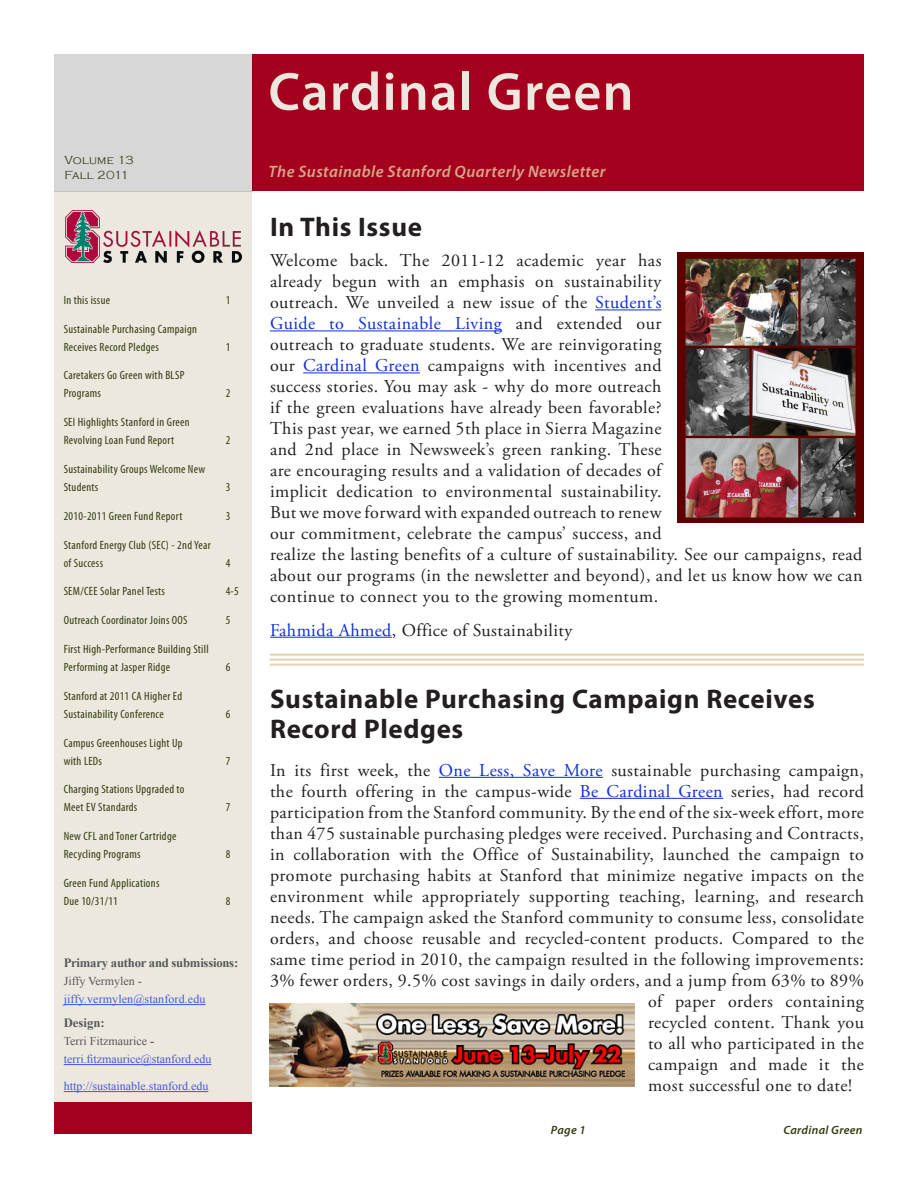
<style>
.page{position:relative;width:918px;height:1188px;background:#fff}
.page>*{position:absolute;margin:0;border:0;box-sizing:border-box;transform-origin:0 0}
.t1{font:600 54px "Myriad Pro";letter-spacing:.025em;color:#ede8dd}
.t2{font:700 27px/30px "Myriad Pro";letter-spacing:.025em;color:#231f20}
.t3{font:18px/21px "Adobe Garamond Pro";letter-spacing:.025em;color:#231f20}
.t4{font:italic 600 16.5px "Myriad Pro";letter-spacing:.025em;color:#d7a688}
.t5{font:700 12.75px "Times New Roman";letter-spacing:-.02em;color:#57585a}
.t6{font:condensed 12px/18px "Myriad Pro";letter-spacing:.025em;color:#323a10}
.t7{font:12px/18px "Times New Roman";color:#3f57e3}
.t8{font:italic 600 12px "Myriad Pro";letter-spacing:.025em;color:#323a10}
.t9{font:300 12px/14.4px "Copperplate Gothic";letter-spacing:.025em;color:#323a10}
.t10{font:12px "Times New Roman";color:#57585a}
.s1{color:#57585a}
.s2{font-weight:700;color:#57585a}
.s3{color:#0f2ddc}
</style>
<div class="page">
<div style="left:252px;top:54px;width:612px;height:137px;background:#a4001d"></div>
<div style="left:54px;top:192px;width:198px;height:942px;background:#ede8dd"></div>
<div style="left:54px;top:1102px;width:198px;height:32px;background:#a4001d"></div>
<div style="left:54px;top:54px;width:198px;height:138px;background:#d7d7d7"></div>
<hr style="left:64px;top:1004px;width:142px;height:1px;background:#3f57e3">
<hr style="left:64px;top:1064px;width:147px;height:1px;background:#3f57e3">
<hr style="left:64px;top:1091px;width:144px;height:1px;background:#3f57e3">
<hr style="left:595px;top:310px;width:67px;height:1px;background:#0f2ddc">
<hr style="left:270px;top:331px;width:232px;height:1px;background:#0f2ddc">
<hr style="left:303px;top:373px;width:117px;height:1px;background:#0f2ddc">
<hr style="left:270px;top:637px;width:122px;height:1px;background:#0f2ddc">
<hr style="left:270px;top:654px;width:594px;height:2px;background:#e7d2ac">
<hr style="left:270px;top:659px;width:594px;height:2px;background:#e7d2ac">
<hr style="left:270px;top:664px;width:594px;height:2px;background:#e7d2ac">
<hr style="left:439px;top:777px;width:164px;height:1px;background:#0f2ddc">
<hr style="left:580px;top:798px;width:143px;height:1px;background:#0f2ddc">
<img style="left:66px;top:210px;width:175px;height:52px">
<img style="left:677px;top:253px;width:187px;height:270px">
<img style="left:270px;top:1003px;width:364px;height:83px">
<p class="t9" style="left:64px;top:153px;width:71px">Volume 13<br>Fall 2011</p>
<p class="t6" style="left:64px;top:291px;width:48px">In this issue</p>
<p class="t6" style="left:226px;top:291px;width:6px">1</p>
<p class="t6" style="left:64px;top:319px;width:135px">Sustainable Purchasing Campaign<br>Receives Record Pledges</p>
<p class="t6" style="left:226px;top:337px;width:6px">1</p>
<p class="t6" style="left:64px;top:366px;width:122px">Caretakers Go Green with BLSP<br>Programs</p>
<p class="t6" style="left:64px;top:413px;width:127px">SEI Highlights Stanford in Green<br>Revolving Loan Fund Report</p>
<p class="t6" style="left:64px;top:460px;width:143px">Sustainability Groups Welcome New<br>Students</p>
<p class="t6" style="left:226px;top:384px;width:6px">2</p>
<p class="t6" style="left:226px;top:431px;width:6px">2</p>
<p class="t6" style="left:226px;top:478px;width:6px">3</p>
<p class="t6" style="left:64px;top:507px;width:120px">2010-2011 Green Fund Report</p>
<p class="t6" style="left:226px;top:507px;width:6px">3</p>
<p class="t6" style="left:64px;top:535px;width:149px">Stanford Energy Club (SEC) - 2nd Year of Success</p>
<p class="t6" style="left:226px;top:553px;width:6px">4</p>
<p class="t6" style="left:64px;top:582px;width:103px">SEM/CEE Solar Panel Tests</p>
<p class="t6" style="left:226px;top:582px;width:15px">4-5</p>
<p class="t6" style="left:64px;top:611px;width:125px">Outreach Coordinator Joins OOS</p>
<p class="t6" style="left:226px;top:611px;width:6px">5</p>
<p class="t6" style="left:64px;top:640px;width:146px">First High-Performance Building Still<br>Performing at Jasper Ridge</p>
<p class="t6" style="left:226px;top:658px;width:6px">6</p>
<p class="t6" style="left:64px;top:687px;width:120px">Stanford at 2011 CA Higher Ed<br>Sustainability Conference</p>
<p class="t6" style="left:64px;top:733px;width:121px">Campus Greenhouses Light Up with LEDs</p>
<p class="t6" style="left:64px;top:780px;width:122px">Charging Stations Upgraded to<br>Meet EV Standards</p>
<p class="t6" style="left:64px;top:827px;width:114px">New CFL and Toner Cartridge<br>Recycling Programs</p>
<p class="t6" style="left:64px;top:874px;width:97px">Green Fund Applications<br>Due 10/31/11</p>
<p class="t6" style="left:226px;top:705px;width:6px">6</p>
<p class="t6" style="left:226px;top:751px;width:6px">7</p>
<p class="t6" style="left:226px;top:798px;width:6px">7</p>
<p class="t6" style="left:226px;top:845px;width:6px">8</p>
<p class="t6" style="left:226px;top:892px;width:6px">8</p>
<p class="t5" style="left:64px;top:954px;width:176px">Primary author and submissions:</p>
<p class="t10" style="left:64px;top:973px;width:80px">Jiffy Vermylen -</p>
<p class="t7" style="left:64px;top:990px;width:143px">jiffy.vermylen@stanford.edu</p>
<p class="t5" style="left:64px;top:1014px;width:43px">Design:</p>
<p class="t7" style="left:64px;top:1032px;width:149px"><span class="s1">Terri Fitzmaurice</span> <span class="s2">- </span>terri.fitzmaurice@stanford.edu</p>
<p class="t7" style="left:64px;top:1077px;width:146px">http://sustainable.stanford.edu</p>
<h1 class="t1" style="left:268px;top:57px;width:367px">Cardinal Green</h1>
<p class="t4" style="left:268px;top:161px;width:338px">The Sustainable Stanford Quarterly Newsletter</p>
<h2 class="t2" style="left:270px;top:211px;width:154px">In This Issue</h2>
<p class="t3" style="left:270px;top:251px;width:594px">Welcome back. The 2011-12 academic year has<br>already begun with an emphasis on sustainability<br>outreach. We unveiled a new issue of the <span class="s3">Student’s<br>Guide to Sustainable Living</span> and extended our<br>outreach to graduate students. We are reinvigorating<br>our <span class="s3">Cardinal Green</span> campaigns with incentives and<br>success stories. You may ask - why do more outreach<br>if the green evaluations have already been favorable?<br>This past year, we earned 5th place in Sierra Magazine<br>and 2nd place in Newsweek’s green ranking. These<br>are encouraging results and a validation of decades of<br>implicit dedication to environmental sustainability.<br>But we move forward with expanded outreach to renew<br>our commitment, celebrate the campus’ success, and<br>realize the lasting benefits of a culture of sustainability. See our campaigns, read about our programs (in the newsletter and beyond), and let us know how we can continue to connect you to the growing momentum.</p>
<p class="t3" style="left:270px;top:620px;width:304px"><span class="s3">Fahmida Ahmed</span>, Office of Sustainability</p>
<h2 class="t2" style="left:270px;top:683px;width:546px">Sustainable Purchasing Campaign Receives<br>Record Pledges</h2>
<p class="t3" style="left:270px;top:760px;width:595px">In its first week, the <span class="s3">One Less, Save More</span> sustainable purchasing campaign,</p>
<p class="t3" style="left:270px;top:781px;width:595px">the fourth offering in the campus-wide <span class="s3">Be Cardinal Green</span> series, had record</p>
<p class="t3" style="left:270px;top:802px;width:596px">participation from the Stanford community. By the end of the six-week effort, more</p>
<p class="t3" style="left:270px;top:823px;width:595px">than 475 sustainable purchasing pledges were received. Purchasing and Contracts,</p>
<p class="t3" style="left:270px;top:844px;width:595px">in collaboration with the Office of Sustainability, launched the campaign to</p>
<p class="t3" style="left:270px;top:865px;width:596px">promote purchasing habits at Stanford that minimize negative impacts on the</p>
<p class="t3" style="left:270px;top:886px;width:595px">environment while appropriately supporting teaching, learning, and research</p>
<p class="t3" style="left:270px;top:907px;width:596px">needs. The campaign asked the Stanford community to consume less, consolidate</p>
<p class="t3" style="left:270px;top:928px;width:595px">orders, and choose reusable and recycled-content products. Compared to the</p>
<p class="t3" style="left:270px;top:949px;width:596px">same time period in 2010, the campaign resulted in the following improvements:</p>
<p class="t3" style="left:270px;top:970px;width:595px">3% fewer orders, 9.5% cost savings in daily orders, and a jump from 63% to 89%</p>
<p class="t3" style="left:648px;top:991px;width:217px">of paper orders containing</p>
<p class="t3" style="left:648px;top:1012px;width:217px">recycled content. Thank you</p>
<p class="t3" style="left:648px;top:1033px;width:218px">to all who participated in the</p>
<p class="t3" style="left:648px;top:1054px;width:218px">campaign and made it the</p>
<p class="t3" style="left:648px;top:1075px;width:206px">most successful one to date!</p>
<p class="t8" style="left:551px;top:1123px;width:36px">Page 1</p>
<p class="t8" style="left:783px;top:1123px;width:81px">Cardinal Green</p>
</div>
